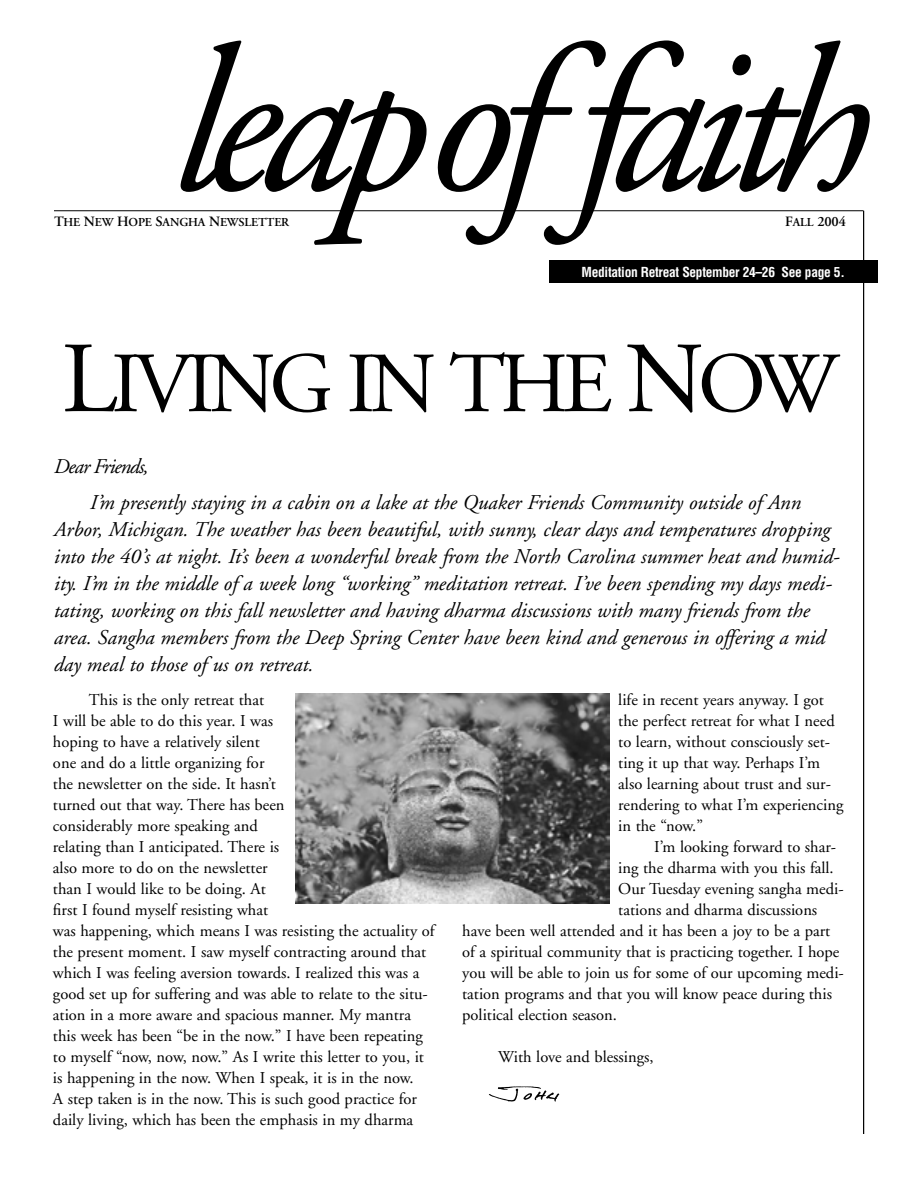
<style>
.page{position:relative;width:918px;height:1188px;background:#fff}
.page>*{position:absolute;margin:0;border:0;box-sizing:border-box;transform-origin:0 0}
.t1{font:italic 207.75px "Adobe Garamond";letter-spacing:-.08em;color:#000}
.t2{font:85.5px "Adobe Garamond";letter-spacing:-.07em;color:#000}
.t3{font:italic 21px/27px "Adobe Garamond";color:#000}
.t4{font:16.5px/21px "Adobe Garamond";color:#000}
.t5{font:600 14.25px "Adobe Garamond";color:#000}
.t6{font:700 condensed 13.5px "Helvetica";letter-spacing:-.025em;color:#fff}
.t7{font:600 12.15px "Adobe Garamond";letter-spacing:-.01em;color:#000}
.s1{font-size:14.25px}
.s2{font-size:12.15px}
.s3{font-size:100.5px}
</style>
<div class="page">
<hr style="left:54px;top:210px;width:809px;height:1px;background:#000">
<hr style="left:863px;top:211px;width:1px;height:923px;background:#000">
<img style="left:489px;top:1086px;width:71px;height:16px">
<div style="left:549px;top:261px;width:329px;height:22px;background:#000"></div>
<img style="left:295px;top:693px;width:314px;height:211px">
<h1 class="t1" style="left:163px;top:12px;width:700px">leapof faith</h1>
<p class="t7" style="left:54px;top:216px;width:237px"><span class="s1">T</span>HE <span class="s1">N</span>EW <span class="s1">H</span>OPE <span class="s1">S</span>ANGHA <span class="s1">N</span>EWSLETTER</p>
<p class="t5" style="left:785px;top:214px;width:62px">F<span class="s2">ALL</span> 2004</p>
<p class="t6" style="left:582px;top:264px;width:265px">Meditation Retreat September 24–26 See page 5.</p>
<h2 class="t2" style="left:62px;top:338px;width:777px"><span class="s3">L</span>IVING IN THE <span class="s3">N</span>OW</h2>
<p class="t3" style="left:89px;top:449px;width:713px;line-height:36px;text-indent:-36px">Dear Friends,<br>I’m presently staying in a cabin on a lake at the Quaker Friends Community outside of Ann</p>
<p class="t3" style="left:53px;top:516px;width:788px">Arbor, Michigan. The weather has been beautiful, with sunny, clear days and temperatures dropping into the 40’s at night. It’s been a wonderful break from the North Carolina summer heat and humid&shy;ity. I’m in the middle of a week long “working” meditation retreat. I’ve been spending my days medi&shy;tating, working on this fall newsletter and having dharma discussions with many friends from the area. Sangha members from the Deep Spring Center have been kind and generous in offering a mid day meal to those of us on retreat.</p>
<p class="t4" style="left:53px;top:690px;width:383px;text-indent:36px">This is the only retreat that<br>I will be able to do this year. I was<br>hoping to have a relatively silent<br>one and do a little organizing for<br>the newsletter on the side. It hasn’t<br>turned out that way. There has been<br>considerably more speaking and<br>relating than I anticipated. There is<br>also more to do on the newsletter<br>than I would like to be doing. At<br>first I found myself resisting what<br>was happening, which means I was resisting the actuality of the present moment. I saw myself contracting around that which I was feeling aversion towards. I realized this was a good set up for suffering and was able to relate to the situ&shy;ation in a more aware and spacious manner. My mantra this week has been “be in the now.” I have been repeating to myself “now, now, now.” As I write this letter to you, it is happening in the now. When I speak, it is in the now.<br>A step taken is in the now. This is such good practice for daily living, which has been the emphasis in my dharma</p>
<p class="t4" style="left:618px;top:690px;width:227px">life in recent years anyway. I got the perfect retreat for what I need to learn, without consciously set&shy;ting it up that way. Perhaps I’m also learning about trust and sur&shy;rendering to what I’m experiencing in the “now.”</p>
<p class="t4" style="left:654px;top:837px;width:183px">I’m looking forward to shar-</p>
<p class="t4" style="left:618px;top:858px;width:217px">ing the dharma with you this fall.</p>
<p class="t4" style="left:618px;top:879px;width:227px">Our Tuesday evening sangha medi-</p>
<p class="t4" style="left:618px;top:900px;width:201px">tations and dharma discussions</p>
<p class="t4" style="left:462px;top:921px;width:370px">have been well attended and it has been a joy to be a part</p>
<p class="t4" style="left:462px;top:942px;width:379px">of a spiritual community that is practicing together. I hope</p>
<p class="t4" style="left:462px;top:963px;width:383px">you will be able to join us for some of our upcoming medi-</p>
<p class="t4" style="left:462px;top:984px;width:371px">tation programs and that you will know peace during this</p>
<p class="t4" style="left:462px;top:1005px;width:156px">political election season.</p>
<p class="t4" style="left:498px;top:1047px;width:157px">With love and blessings,</p>
</div>
